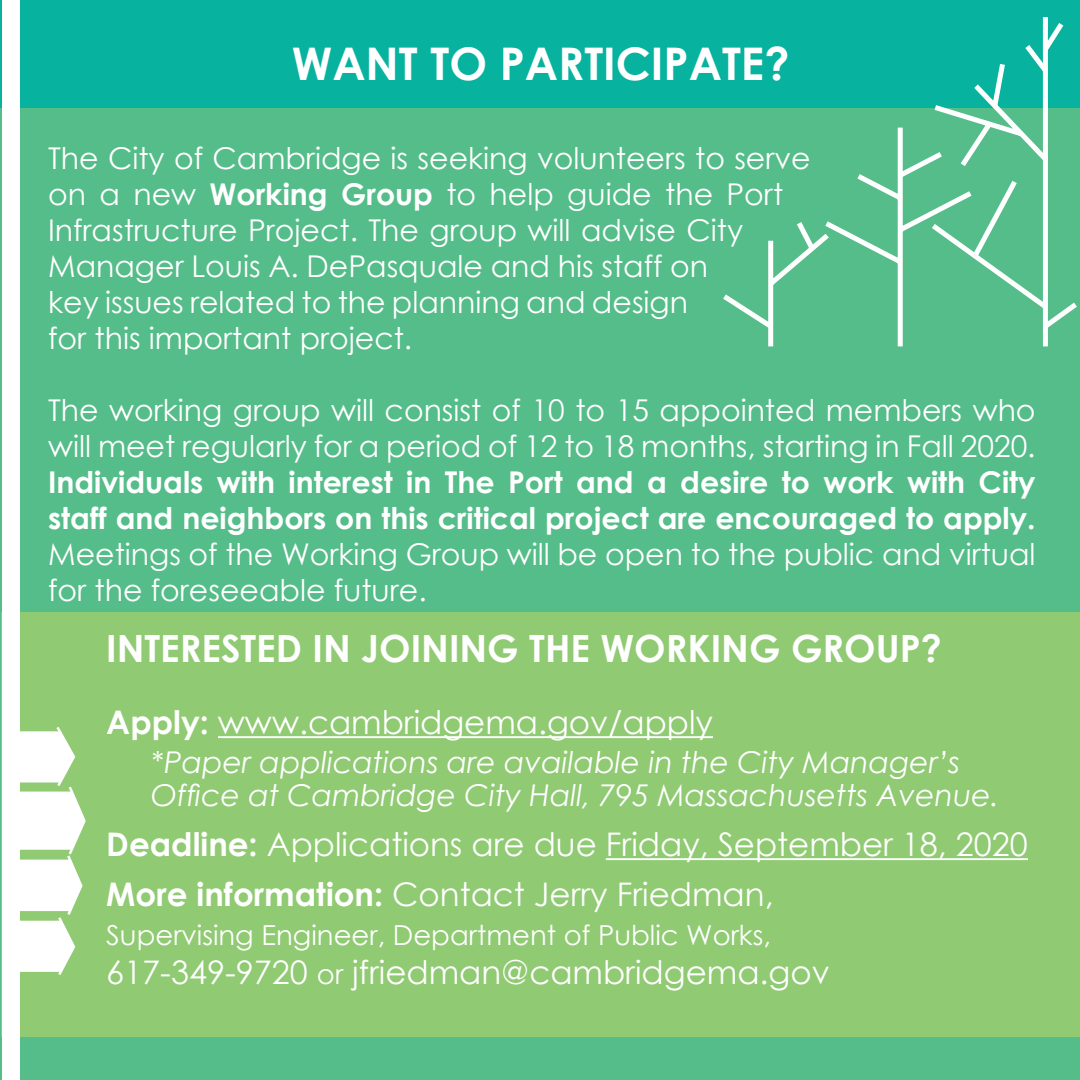
<style>
.page{position:relative;width:1080px;height:1080px;background:#55bd8a}
.page>*{position:absolute;margin:0;border:0;box-sizing:border-box;transform-origin:0 0}
.t1{font:700 45px "Century Gothic";color:#fff}
.t2{font:700 37.5px "Century Gothic";color:#fff}
.t3{font:32.5px "Century Gothic";color:#fff}
.t4{font:30px/36px "Century Gothic";color:#fff}
.t5{font:italic 30px/33px "Century Gothic";color:#fff}
.t6{font:27.5px "Century Gothic";color:#fff}
.s1{font-weight:700}
.s2{font-size:27.5px}
</style>
<div class="page">
<div style="left:0;top:0;width:1080px;height:108px;background:#07b29e"></div>
<div style="left:2px;top:613px;width:1078px;height:424px;background:#90ca73"></div>
<svg style="left:20px;top:727px;width:66px;height:248px"></svg>
<div style="left:2px;top:0;width:18px;height:1080px;background:#fff"></div>
<svg style="left:723px;top:17px;width:354px;height:330px"></svg>
<hr style="left:218px;top:736px;width:495px;height:2px;background:#fff">
<hr style="left:606px;top:858px;width:422px;height:2px;background:#fff">
<p class="t1" style="left:292px;top:29px;width:499px">WANT TO PARTICIPATE?</p>
<p class="t4" style="left:48px;top:139px;width:764px">The City of Cambridge is seeking volunteers to serve on a new <span class="s1">Working Group</span> to help guide the Port Infrastructure Project. The group will advise City Manager Louis A. DePasquale and his staff on<br>key issues related to the planning and design<br>for this important project.</p>
<p class="t4" style="left:48px;top:391px;width:989px;text-align:justify">The working group will consist of 10 to 15 appointed members who will meet regularly for a period of 12 to 18 months, starting in Fall 2020.<br><span class="s1">Individuals with interest in The Port and a desire to work with City staff and neighbors on this critical project are encouraged to apply.<br></span>Meetings of the Working Group will be open to the public and virtual for the foreseeable future.</p>
<p class="t2" style="left:106px;top:620px;width:837px">INTERESTED IN JOINING THE WORKING GROUP?</p>
<p class="t3" style="left:106px;top:700px;width:608px"><span class="s1">Apply:</span> www.cambridgema.gov/apply</p>
<p class="t5" style="left:151px;top:745px;width:849px">*Paper applications are available in the City Manager’s<br>Office at Cambridge City Hall, 795 Massachusetts Avenue.</p>
<p class="t3" style="left:106px;top:822px;width:923px"><span class="s1">Deadline:</span> Applications are due Friday, September 18, 2020</p>
<p class="t3" style="left:106px;top:872px;width:669px"><span class="s1">More information:</span> Contact Jerry Friedman,</p>
<p class="t6" style="left:106px;top:916px;width:666px">Supervising Engineer, Department of Public Works,</p>
<p class="t3" style="left:106px;top:950px;width:725px">617-349-9720 <span class="s2">or</span> jfriedman@cambridgema.gov</p>
</div>
